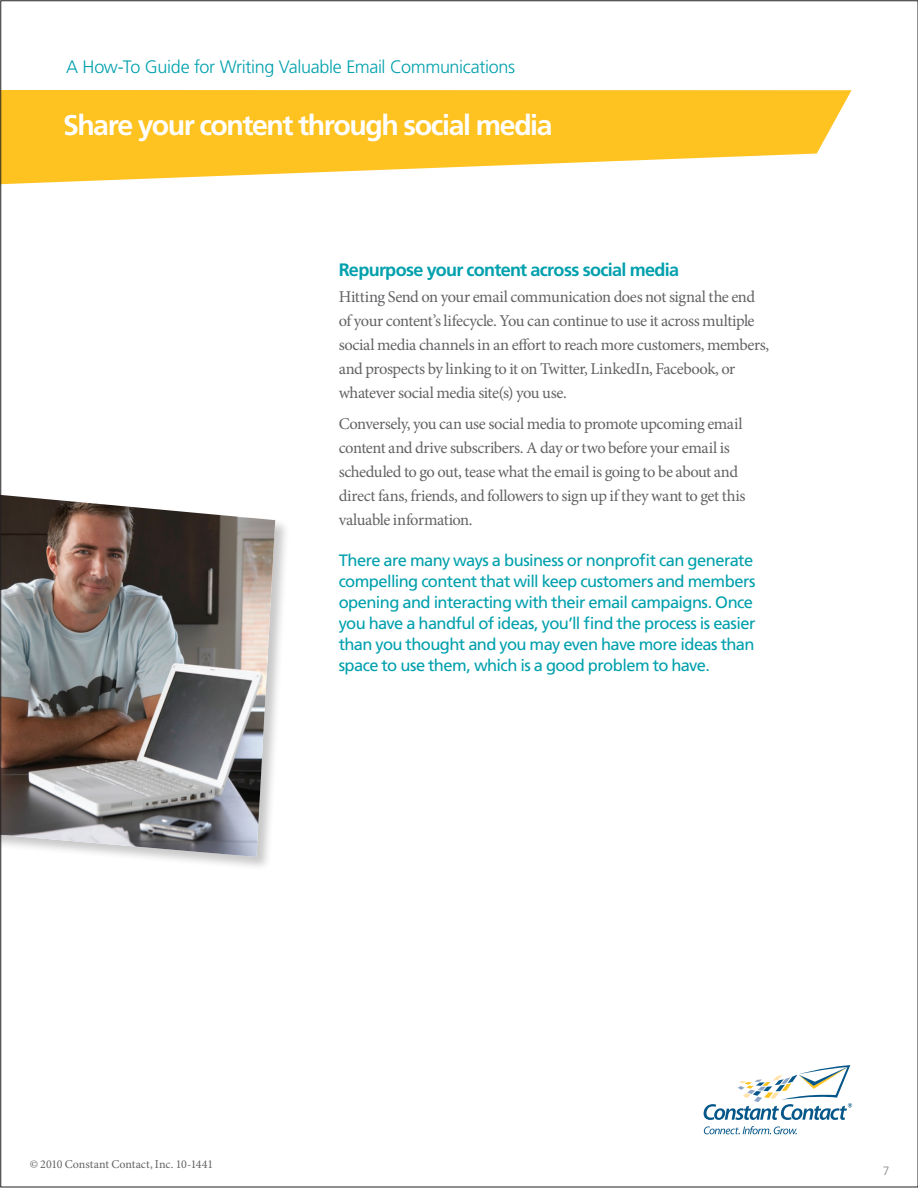
<style>
.page{position:relative;width:918px;height:1188px;background:#fff}
.page>*{position:absolute;margin:0;border:0;box-sizing:border-box;transform-origin:0 0}
.t1{font:700 28.5px "Frutiger LT Std";letter-spacing:-.05em;color:#fff}
.t2{font:300 18px "Frutiger LT Std";letter-spacing:-.02em;color:#00a0ad}
.t3{font:700 18px "Frutiger LT Std";letter-spacing:-.035em;color:#00a0ad}
.t4{font:16.5px/24px "Minion Pro";letter-spacing:-.025em;color:#636366}
.t5{font:16.5px/21px "Frutiger LT Std";letter-spacing:-.035em;color:#00a0ad}
.t6{font:12px "Minion Pro";color:#636366}
.t7{font:300 12px "Frutiger LT Std";color:#808285}
</style>
<div class="page">
<svg style="left:704px;top:1065px;width:148px;height:55px"></svg>
<svg style="left:704px;top:1126px;width:93px;height:8px"></svg>
<svg style="left:2px;top:90px;width:850px;height:94px;fill:#fec221"></svg>
<div style="left:0;top:489px;width:290px;height:382px;background:#231f20;opacity:.25"></div>
<img style="left:2px;top:495px;width:273px;height:362px">
<p class="t2" style="left:66px;top:57px;width:451px">A How-To Guide for Writing Valuable Email Communications</p>
<h1 class="t1" style="left:63px;top:108px;width:491px">Share your content through social media</h1>
<p class="t3" style="left:339px;top:259px;width:342px">Repurpose your content across social media</p>
<p class="t4" style="left:339px;top:285px;width:432px">Hitting Send on your email communication does not signal the end of your content’s lifecycle. You can continue to use it across multiple social media channels in an effort to reach more customers, members, and prospects by linking to it on Twitter, LinkedIn, Facebook, or whatever social media site(s) you use.</p>
<p class="t4" style="left:339px;top:412px;width:408px">Conversely, you can use social media to promote upcoming email content and drive subscribers. A day or two before your email is scheduled to go out, tease what the email is going to be about and direct fans, friends, and followers to sign up if they want to get this valuable information.</p>
<p class="t5" style="left:339px;top:550px;width:418px">There are many ways a business or nonprofit can generate compelling content that will keep customers and members opening and interacting with their email campaigns. Once you have a handful of ideas, you’ll find the process is easier than you thought and you may even have more ideas than space to use them, which is a good problem to have.</p>
<p class="t6" style="left:30px;top:1157px;width:185px">© 2010 Constant Contact, Inc. 10-1441</p>
<p class="t7" style="left:883px;top:1164px;width:8px">7</p>
</div>
